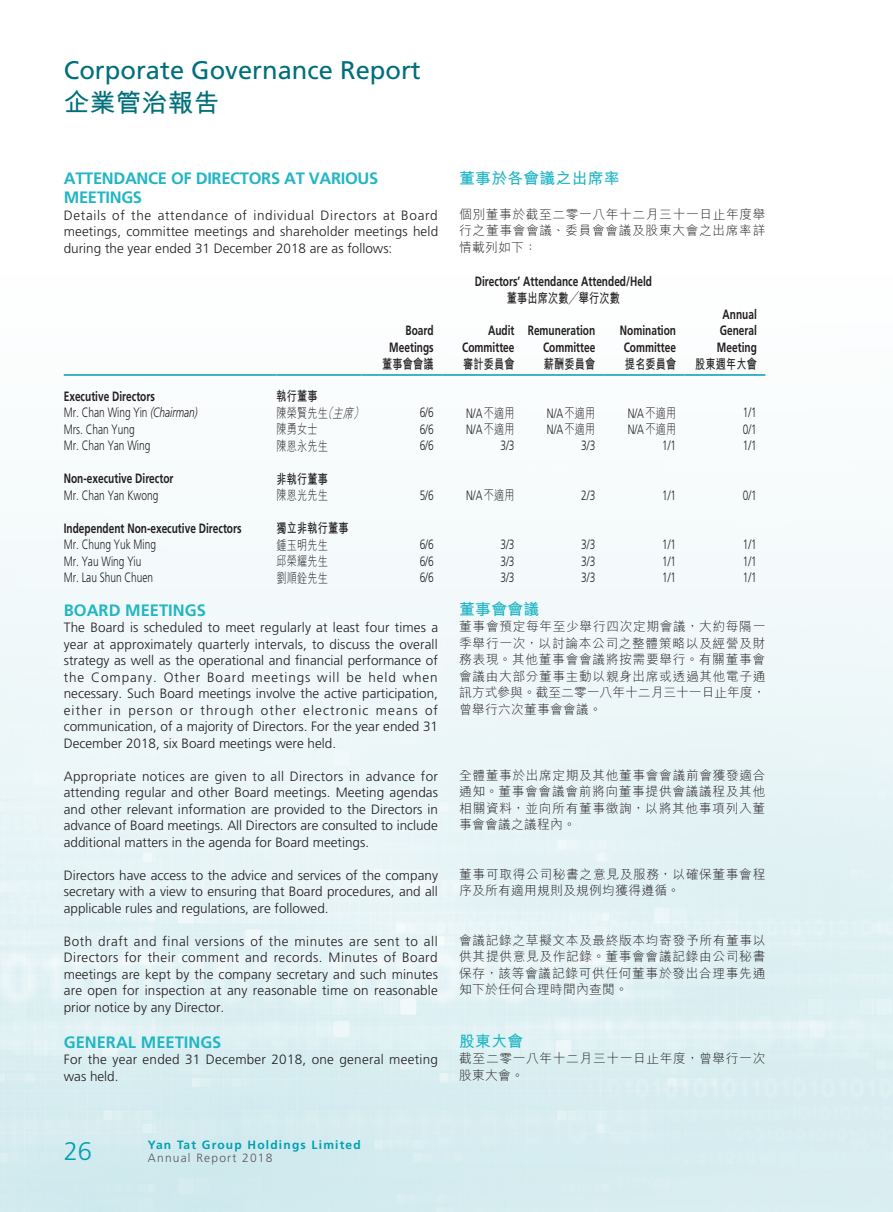
<style>
.page{position:relative;width:893px;height:1212px;background:#fff}
.page>*{position:absolute;margin:0;border:0;box-sizing:border-box;transform-origin:0 0}
.t1{font:25.5px "Frutiger LT Std";color:#006f7a}
.t2{font:700 25.5px "M Hei HK";letter-spacing:.02em;color:#006f7a}
.t3{font:300 25.5px "Frutiger LT Std";color:#00a0b0}
._01_H1_E{font:700 16.5px/19.5px "Frutiger LT Std";letter-spacing:-.02em;color:#21b6c4}
._01_H1_E-2{font:700 16.5px "Frutiger LT Std";color:#21b6c4}
._001_H1_C{font:700 15.75px "M Hei HK";letter-spacing:.02em;color:#21b6c4}
._00_txt_E{font:300 13.5px/16.5px "Frutiger LT Std";color:#231f20;text-align:justify}
._50_Table_txt{font:300 13.5px "Frutiger LT Std";color:#231f20;scale:.75 1}
._50_Table_txt-2{font:700 13.5px "Frutiger LT Std";color:#231f20;scale:.75 1}
._00_txt_E-2{font:300 13.5px/16.5px "Frutiger LT Std";letter-spacing:.02em;color:#231f20}
._50_Table_txt-3{font:700 13.5px "M Hei HK";letter-spacing:.02em;color:#231f20;scale:.75 1}
._50_Table_txt-4{font:300 13.5px "M Hei HK";letter-spacing:.02em;color:#231f20;scale:.75 1}
._000_txt_C{font:300 12.75px/16.5px "M Hei HK";letter-spacing:.05em;color:#231f20;text-align:justify}
.t4{font:700 12px "Frutiger LT Std";letter-spacing:.1em;color:#00a0b0}
.t5{font:300 12px "Frutiger LT Std";letter-spacing:.1em;color:#57585a}
.s1{font-style:italic}
.s2{font-family:"M Hei HK"}
</style>
<div class="page">
<hr style="left:64px;top:374px;width:212px;height:2px;background:#00a0b0">
<hr style="left:276px;top:374px;width:85px;height:2px;background:#00a0b0">
<hr style="left:361px;top:374px;width:81px;height:2px;background:#00a0b0">
<hr style="left:442px;top:374px;width:81px;height:2px;background:#00a0b0">
<hr style="left:523px;top:374px;width:81px;height:2px;background:#00a0b0">
<hr style="left:604px;top:374px;width:81px;height:2px;background:#00a0b0">
<hr style="left:685px;top:374px;width:80px;height:2px;background:#00a0b0">
<h1 class="t1" style="left:64px;top:55px;width:359px">Corporate Governance Report</h1>
<h1 class="t2" style="left:64px;top:84px;width:157px">企業管治報告</h1>
<p class="_01_H1_E" style="left:64px;top:168px;width:316px">ATTENDANCE OF DIRECTORS AT VARIOUS<br>MEETINGS</p>
<p class="_00_txt_E" style="left:64px;top:207px;width:376px">Details of the attendance of individual Directors at Board meetings, committee meetings and shareholder meetings held during the year ended 31 December 2018 are as follows:</p>
<p class="_50_Table_txt-2" style="left:406px;top:323px;width:39px">Board</p>
<p class="_50_Table_txt-2" style="left:389px;top:339px;width:61px">Meetings</p>
<p class="_001_H1_C" style="left:459px;top:167px;width:162px">董事於各會議之出席率</p>
<p class="_000_txt_C" style="left:459px;top:206px;width:308px">個別董事於截至二零一八年十二月三十一日止年度舉行之董事會會議、委員會會議及股東大會之出席率詳情載列如下：</p>
<p class="_50_Table_txt-2" style="left:475px;top:273px;width:238px">Directors’ Attendance Attended/Held</p>
<p class="_50_Table_txt-3" style="left:507px;top:288px;width:152px">董事出席次數╱舉行次數</p>
<p class="_50_Table_txt-2" style="left:488px;top:323px;width:37px">Audit</p>
<p class="_50_Table_txt-2" style="left:462px;top:339px;width:71px">Committee</p>
<p class="_50_Table_txt-2" style="left:528px;top:323px;width:92px">Remuneration</p>
<p class="_50_Table_txt-2" style="left:543px;top:339px;width:71px">Committee</p>
<p class="_50_Table_txt-2" style="left:620px;top:323px;width:77px">Nomination</p>
<p class="_50_Table_txt-2" style="left:624px;top:339px;width:71px">Committee</p>
<p class="_50_Table_txt-2" style="left:723px;top:306px;width:47px">Annual</p>
<p class="_50_Table_txt-2" style="left:720px;top:323px;width:51px">General</p>
<p class="_50_Table_txt-2" style="left:717px;top:339px;width:55px">Meeting</p>
<p class="_50_Table_txt-3" style="left:382px;top:354px;width:70px">董事會會議</p>
<p class="_50_Table_txt-3" style="left:463px;top:354px;width:70px">審計委員會</p>
<p class="_50_Table_txt-3" style="left:544px;top:354px;width:70px">薪酬委員會</p>
<p class="_50_Table_txt-3" style="left:625px;top:354px;width:70px">提名委員會</p>
<p class="_50_Table_txt-3" style="left:695px;top:354px;width:84px">股東週年大會</p>
<p class="_50_Table_txt-2" style="left:64px;top:388px;width:123px">Executive Directors</p>
<p class="_50_Table_txt-3" style="left:276px;top:386px;width:56px">執行董事</p>
<p class="_50_Table_txt" style="left:64px;top:405px;width:180px">Mr. Chan Wing Yin <span class="s1">(Chairman)</span></p>
<p class="_50_Table_txt-4" style="left:276px;top:406px;width:121px">陳榮賢先生<span class="s1">（主席）</span></p>
<p class="_50_Table_txt" style="left:420px;top:405px;width:20px">6/6</p>
<p class="_50_Table_txt" style="left:466px;top:405px;width:66px">N/A<span class="s2">不適用</span></p>
<p class="_50_Table_txt" style="left:547px;top:405px;width:66px">N/A<span class="s2">不適用</span></p>
<p class="_50_Table_txt" style="left:628px;top:405px;width:66px">N/A<span class="s2">不適用</span></p>
<p class="_50_Table_txt" style="left:743px;top:405px;width:20px">1/1</p>
<p class="_50_Table_txt" style="left:64px;top:421px;width:96px">Mrs. Chan Yung</p>
<p class="_50_Table_txt-4" style="left:276px;top:422px;width:56px">陳勇女士</p>
<p class="_50_Table_txt" style="left:420px;top:421px;width:20px">6/6</p>
<p class="_50_Table_txt" style="left:466px;top:422px;width:66px">N/A<span class="s2">不適用</span></p>
<p class="_50_Table_txt" style="left:547px;top:422px;width:66px">N/A<span class="s2">不適用</span></p>
<p class="_50_Table_txt" style="left:628px;top:422px;width:66px">N/A<span class="s2">不適用</span></p>
<p class="_50_Table_txt" style="left:743px;top:421px;width:20px">0/1</p>
<p class="_50_Table_txt" style="left:64px;top:438px;width:117px">Mr. Chan Yan Wing</p>
<p class="_50_Table_txt-4" style="left:276px;top:439px;width:70px">陳恩永先生</p>
<p class="_50_Table_txt" style="left:420px;top:438px;width:20px">6/6</p>
<p class="_50_Table_txt" style="left:500px;top:438px;width:20px">3/3</p>
<p class="_50_Table_txt" style="left:581px;top:438px;width:20px">3/3</p>
<p class="_50_Table_txt" style="left:662px;top:438px;width:20px">1/1</p>
<p class="_50_Table_txt" style="left:743px;top:438px;width:20px">1/1</p>
<p class="_50_Table_txt-2" style="left:64px;top:470px;width:148px">Non-executive Director</p>
<p class="_50_Table_txt-3" style="left:276px;top:469px;width:70px">非執行董事</p>
<p class="_50_Table_txt" style="left:64px;top:487px;width:128px">Mr. Chan Yan Kwong</p>
<p class="_50_Table_txt-4" style="left:276px;top:488px;width:70px">陳恩光先生</p>
<p class="_50_Table_txt" style="left:420px;top:487px;width:20px">5/6</p>
<p class="_50_Table_txt" style="left:466px;top:488px;width:66px">N/A<span class="s2">不適用</span></p>
<p class="_50_Table_txt" style="left:581px;top:487px;width:20px">2/3</p>
<p class="_50_Table_txt" style="left:662px;top:487px;width:20px">1/1</p>
<p class="_50_Table_txt" style="left:743px;top:487px;width:20px">0/1</p>
<p class="_50_Table_txt-2" style="left:64px;top:520px;width:239px">Independent Non-executive Directors</p>
<p class="_50_Table_txt-3" style="left:276px;top:518px;width:98px">獨立非執行董事</p>
<p class="_50_Table_txt" style="left:64px;top:537px;width:125px">Mr. Chung Yuk Ming</p>
<p class="_50_Table_txt-4" style="left:276px;top:538px;width:70px">鍾玉明先生</p>
<p class="_50_Table_txt" style="left:420px;top:537px;width:20px">6/6</p>
<p class="_50_Table_txt" style="left:500px;top:537px;width:20px">3/3</p>
<p class="_50_Table_txt" style="left:581px;top:537px;width:20px">3/3</p>
<p class="_50_Table_txt" style="left:662px;top:537px;width:20px">1/1</p>
<p class="_50_Table_txt" style="left:743px;top:537px;width:20px">1/1</p>
<p class="_50_Table_txt" style="left:64px;top:553px;width:105px">Mr. Yau Wing Yiu</p>
<p class="_50_Table_txt-4" style="left:276px;top:554px;width:70px">邱榮耀先生</p>
<p class="_50_Table_txt" style="left:420px;top:553px;width:20px">6/6</p>
<p class="_50_Table_txt" style="left:500px;top:553px;width:20px">3/3</p>
<p class="_50_Table_txt" style="left:581px;top:553px;width:20px">3/3</p>
<p class="_50_Table_txt" style="left:662px;top:553px;width:20px">1/1</p>
<p class="_50_Table_txt" style="left:743px;top:553px;width:20px">1/1</p>
<p class="_50_Table_txt" style="left:64px;top:570px;width:121px">Mr. Lau Shun Chuen</p>
<p class="_50_Table_txt-4" style="left:276px;top:571px;width:70px">劉順銓先生</p>
<p class="_50_Table_txt" style="left:420px;top:570px;width:20px">6/6</p>
<p class="_50_Table_txt" style="left:500px;top:570px;width:20px">3/3</p>
<p class="_50_Table_txt" style="left:581px;top:570px;width:20px">3/3</p>
<p class="_50_Table_txt" style="left:662px;top:570px;width:20px">1/1</p>
<p class="_50_Table_txt" style="left:743px;top:570px;width:20px">1/1</p>
<p class="_01_H1_E-2" style="left:64px;top:600px;width:144px">BOARD MEETINGS</p>
<p class="_00_txt_E" style="left:64px;top:620px;width:376px">The Board is scheduled to meet regularly at least four times a year at approximately quarterly intervals, to discuss the overall strategy as well as the operational and financial performance of the Company. Other Board meetings will be held when necessary. Such Board meetings involve the active participation, either in person or through other electronic means of communication, of a majority of Directors. For the year ended 31<br>December 2018, six Board meetings were held.</p>
<p class="_00_txt_E" style="left:64px;top:768px;width:376px">Appropriate notices are given to all Directors in advance for attending regular and other Board meetings. Meeting agendas and other relevant information are provided to the Directors in advance of Board meetings. All Directors are consulted to include additional matters in the agenda for Board meetings.</p>
<p class="_00_txt_E" style="left:64px;top:867px;width:376px">Directors have access to the advice and services of the company secretary with a view to ensuring that Board procedures, and all applicable rules and regulations, are followed.</p>
<p class="_00_txt_E" style="left:64px;top:933px;width:376px">Both draft and final versions of the minutes are sent to all Directors for their comment and records. Minutes of Board meetings are kept by the company secretary and such minutes are open for inspection at any reasonable time on reasonable prior notice by any Director.</p>
<p class="_01_H1_E-2" style="left:64px;top:1032px;width:159px">GENERAL MEETINGS</p>
<p class="_00_txt_E-2" style="left:64px;top:1052px;width:376px">For the year ended 31 December 2018, one general meeting was held.</p>
<p class="_001_H1_C" style="left:459px;top:597px;width:82px">董事會會議</p>
<p class="_000_txt_C" style="left:459px;top:618px;width:308px">董事會預定每年至少舉行四次定期會議，大約每隔一季舉行一次，以討論本公司之整體策略以及經營及財務表現。其他董事會會議將按需要舉行。有關董事會會議由大部分董事主動以親身出席或透過其他電子通訊方式參與。截至二零一八年十二月三十一日止年度，曾舉行六次董事會會議。</p>
<p class="_000_txt_C" style="left:459px;top:767px;width:308px">全體董事於出席定期及其他董事會會議前會獲發適合通知。董事會會議會前將向董事提供會議議程及其他相關資料，並向所有董事徵詢，以將其他事項列入董事會會議之議程內。</p>
<p class="_000_txt_C" style="left:459px;top:866px;width:308px">董事可取得公司秘書之意見及服務，以確保董事會程序及所有適用規則及規例均獲得遵循。</p>
<p class="_000_txt_C" style="left:459px;top:932px;width:308px">會議記錄之草擬文本及最終版本均寄發予所有董事以供其提供意見及作記錄。董事會會議記錄由公司秘書保存，該等會議記錄可供任何董事於發出合理事先通知下於任何合理時間內查閱。</p>
<p class="_001_H1_C" style="left:459px;top:1029px;width:65px">股東大會</p>
<p class="_000_txt_C" style="left:459px;top:1050px;width:308px">截至二零一八年十二月三十一日止年度，曾舉行一次股東大會。</p>
<p class="t4" style="left:148px;top:1137px;width:214px">Yan Tat Group Holdings Limited</p>
<h1 class="t3" style="left:64px;top:1136px;width:30px">26</h1>
<p class="t5" style="left:148px;top:1151px;width:126px">Annual Report 2018</p>
</div>
